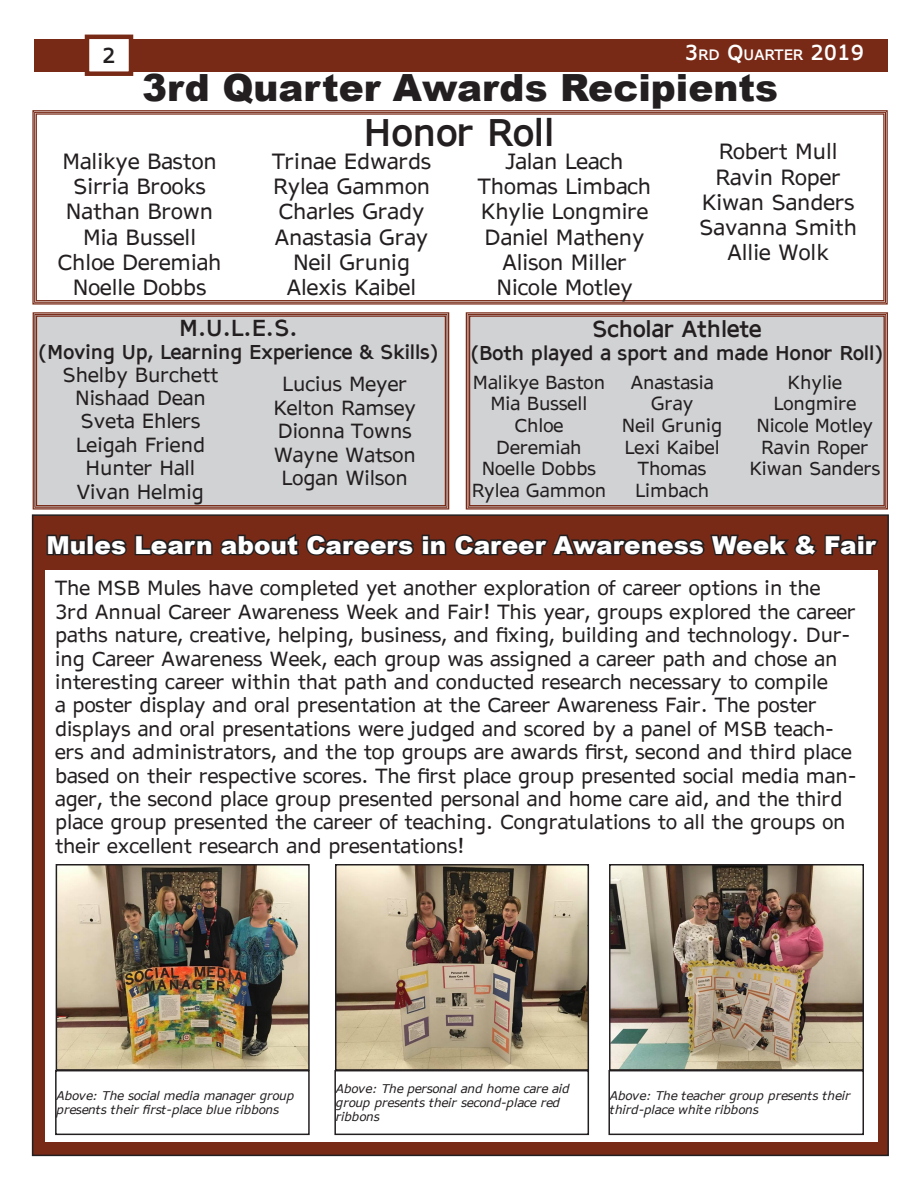
<style>
.page{position:relative;width:918px;height:1188px;background:#fff}
.page>*{position:absolute;margin:0;border:0;box-sizing:border-box;transform-origin:0 0}
.t1{font:900 37.5px "Arial";color:#231f20}
.t2{font:700 37.5px "AP Hont";color:#231f20}
.t3{font:900 24.75px "Arial";color:#fff}
.t4{font:700 22.5px "AP Hont";color:#231f20}
.t5{font:21px "AP Hont";color:#231f20}
.t6{font:700 21px "AP Hont";color:#231f20}
.t7{font:19.5px/23.4px "AP Hont";color:#231f20}
.t8{font:700 19.5px "AP Hont";color:#231f20}
.t9{font:18px "AP Hont";color:#231f20}
.t10{font:700 14.7px "AP Hont";color:#fff}
.t11{font:italic 12px/14.4px "AP Hont";color:#231f20}
.s1{font-size:21px}
</style>
<div class="page">
<div style="left:35px;top:39px;width:853px;height:32px;background:#782a17"></div>
<svg style="left:82px;top:34px;width:54px;height:42px"></svg>
<svg style="left:32px;top:110px;width:856px;height:195px"></svg>
<div style="left:36px;top:113px;width:849px;height:188px;border:1px solid #782a17"></div>
<div style="left:465px;top:312px;width:423px;height:198px;background:#d1d2d4"></div>
<div style="left:468px;top:314px;width:418px;height:194px;border:1px solid #782a17"></div>
<div style="left:469px;top:315px;width:416px;height:191px;border:1px solid #782a17"></div>
<div style="left:32px;top:312px;width:418px;height:198px;background:#d1d2d4"></div>
<div style="left:35px;top:314px;width:412px;height:194px;border:1px solid #782a17"></div>
<div style="left:36px;top:315px;width:410px;height:191px;border:1px solid #782a17"></div>
<div style="left:32px;top:514px;width:857px;height:642px;background:#782a17;border:2px solid #231f20"></div>
<div style="left:45px;top:570px;width:833px;height:572px;background:#fff"></div>
<svg style="left:45px;top:516px;width:835px;height:40px"></svg>
<img style="left:59px;top:867px;width:248px;height:201px">
<div style="left:56px;top:864px;width:254px;height:207px;border:2px solid #231f20"></div>
<div style="left:55px;top:1070px;width:255px;height:65px;border:2px solid #231f20"></div>
<img style="left:338px;top:867px;width:248px;height:201px">
<div style="left:335px;top:864px;width:254px;height:207px;border:2px solid #231f20"></div>
<div style="left:334px;top:1070px;width:255px;height:65px;border:2px solid #231f20"></div>
<img style="left:612px;top:867px;width:249px;height:201px">
<div style="left:609px;top:864px;width:255px;height:207px;border:2px solid #231f20"></div>
<div style="left:608px;top:1070px;width:256px;height:65px;border:2px solid #231f20"></div>
<p class="t6" style="left:102px;top:41px;width:15px">2</p>
<p class="t10" style="left:685px;top:44px;width:181px"><span class="s1">3</span>RD <span class="s1">Q</span>UARTER <span class="s1">2019</span></p>
<p class="t1" style="left:142px;top:61px;width:637px">3rd Quarter Awards Recipients</p>
<p class="t2" style="left:364px;top:106px;width:192px">Honor Roll</p>
<p class="t5" style="left:272px;top:146px;width:161px">Trinae Edwards</p>
<p class="t5" style="left:273px;top:172px;width:158px">Rylea Gammon</p>
<p class="t5" style="left:279px;top:197px;width:147px">Charles Grady</p>
<p class="t5" style="left:275px;top:222px;width:155px">Anastasia Gray</p>
<p class="t5" style="left:293px;top:247px;width:119px">Neil Grunig</p>
<p class="t5" style="left:287px;top:272px;width:131px">Alexis Kaibel</p>
<p class="t5" style="left:719px;top:137px;width:120px">Robert Mull</p>
<p class="t5" style="left:716px;top:162px;width:127px">Ravin Roper</p>
<p class="t5" style="left:702px;top:187px;width:154px">Kiwan Sanders</p>
<p class="t5" style="left:699px;top:212px;width:159px">Savanna Smith</p>
<p class="t5" style="left:728px;top:238px;width:103px">Allie Wolk</p>
<p class="t5" style="left:506px;top:146px;width:119px">Jalan Leach</p>
<p class="t5" style="left:478px;top:172px;width:175px">Thomas Limbach</p>
<p class="t5" style="left:481px;top:197px;width:169px">Khylie Longmire</p>
<p class="t5" style="left:485px;top:222px;width:162px">Daniel Matheny</p>
<p class="t5" style="left:503px;top:247px;width:126px">Alison Miller</p>
<p class="t5" style="left:496px;top:272px;width:138px">Nicole Motley</p>
<p class="t5" style="left:62px;top:146px;width:156px">Malikye Baston</p>
<p class="t5" style="left:73px;top:172px;width:134px">Sirria Brooks</p>
<p class="t5" style="left:66px;top:197px;width:149px">Nathan Brown</p>
<p class="t5" style="left:83px;top:222px;width:115px">Mia Bussell</p>
<p class="t5" style="left:58px;top:247px;width:165px">Chloe Deremiah</p>
<p class="t5" style="left:73px;top:272px;width:135px">Noelle Dobbs</p>
<p class="t4" style="left:179px;top:312px;width:120px">M.U.L.E.S.</p>
<p class="t8" style="left:38px;top:339px;width:402px">(Moving Up, Learning Experience &amp; Skills)</p>
<p class="t7" style="left:282px;top:372px;width:126px">Lucius Meyer</p>
<p class="t7" style="left:273px;top:396px;width:144px">Kelton Ramsey</p>
<p class="t7" style="left:278px;top:419px;width:135px">Dionna Towns</p>
<p class="t7" style="left:274px;top:442px;width:144px">Wayne Watson</p>
<p class="t7" style="left:282px;top:466px;width:128px">Logan Wilson</p>
<p class="t7" style="left:63px;top:363px;width:157px">Shelby Burchett</p>
<p class="t7" style="left:75px;top:386px;width:132px">Nishaad Dean</p>
<p class="t7" style="left:80px;top:409px;width:122px">Sveta Ehlers</p>
<p class="t7" style="left:76px;top:433px;width:131px">Leigah Friend</p>
<p class="t7" style="left:86px;top:456px;width:111px">Hunter Hall</p>
<p class="t7" style="left:77px;top:480px;width:129px">Vivan Helmig</p>
<p class="t4" style="left:592px;top:313px;width:171px">Scholar Athlete</p>
<p class="t8" style="left:470px;top:340px;width:415px">(Both played a sport and made Honor Roll)</p>
<p class="t9" style="left:473px;top:369px;width:134px">Malikye Baston</p>
<p class="t9" style="left:490px;top:391px;width:98px">Mia Bussell</p>
<p class="t9" style="left:515px;top:413px;width:50px">Chloe</p>
<p class="t9" style="left:496px;top:434px;width:87px">Deremiah</p>
<p class="t9" style="left:482px;top:456px;width:116px">Noelle Dobbs</p>
<p class="t9" style="left:472px;top:477px;width:136px">Rylea Gammon</p>
<p class="t9" style="left:631px;top:369px;width:84px">Anastasia</p>
<p class="t9" style="left:651px;top:391px;width:44px">Gray</p>
<p class="t9" style="left:622px;top:413px;width:102px">Neil Grunig</p>
<p class="t9" style="left:625px;top:434px;width:97px">Lexi Kaibel</p>
<p class="t9" style="left:638px;top:456px;width:70px">Thomas</p>
<p class="t9" style="left:635px;top:477px;width:75px">Limbach</p>
<p class="t9" style="left:788px;top:369px;width:56px">Khylie</p>
<p class="t9" style="left:773px;top:391px;width:84px">Longmire</p>
<p class="t9" style="left:756px;top:413px;width:118px">Nicole Motley</p>
<p class="t9" style="left:761px;top:434px;width:109px">Ravin Roper</p>
<p class="t9" style="left:749px;top:456px;width:132px">Kiwan Sanders</p>
<p class="t3" style="left:46px;top:527px;width:831px">Mules Learn about Careers in Career Awareness Week &amp; Fair</p>
<p class="t7" style="left:55px;top:576px;width:803px">The MSB Mules have completed yet another exploration of career options in the 3rd Annual Career Awareness Week and Fair! This year, groups explored the career paths nature, creative, helping, business, and fixing, building and technology. Dur&shy;ing Career Awareness Week, each group was assigned a career path and chose an interesting career within that path and conducted research necessary to compile<br>a poster display and oral presentation at the Career Awareness Fair. The poster displays and oral presentations were judged and scored by a panel of MSB teach&shy;ers and administrators, and the top groups are awards first, second and third place based on their respective scores. The first place group presented social media man&shy;ager, the second place group presented personal and home care aid, and the third place group presented the career of teaching. Congratulations to all the groups on their excellent research and presentations!</p>
<p class="t11" style="left:57px;top:1088px;width:239px">Above: The social media manager group presents their first-place blue ribbons</p>
<p class="t11" style="left:336px;top:1081px;width:235px">Above: The personal and home care aid group presents their second-place red ribbons</p>
<p class="t11" style="left:610px;top:1088px;width:242px">Above: The teacher group presents their third-place white ribbons</p>
</div>
